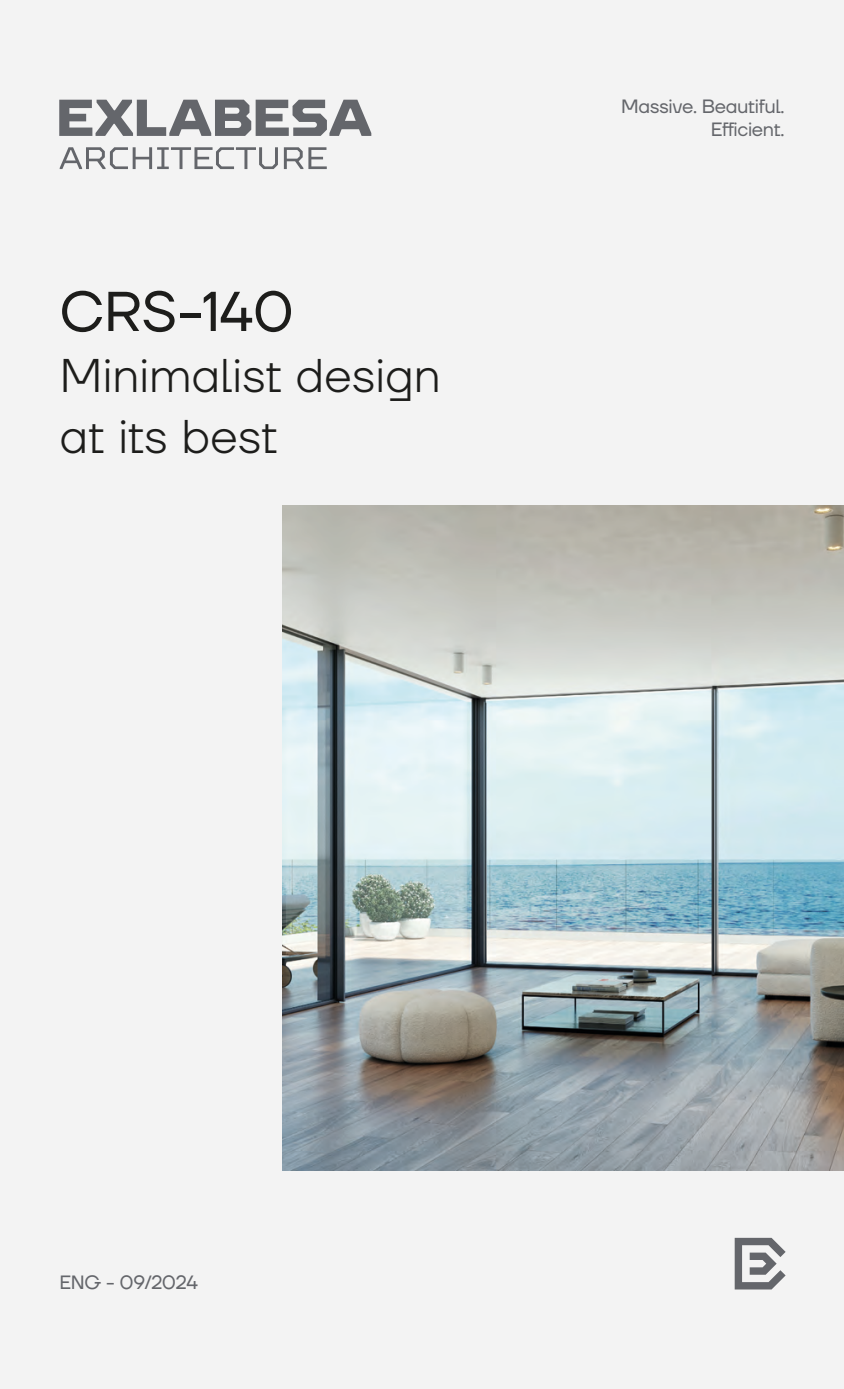
<style>
.page{position:relative;width:844px;height:1389px;background:#fff}
.page>*{position:absolute;margin:0;border:0;box-sizing:border-box;transform-origin:0 0}
.t1{font:56px "TT Firs Neue";letter-spacing:-.01em;color:#1d1d1b}
.t2{font:300 47.25px/61.2px "TT Firs Neue";letter-spacing:-.015em;color:#1d1d1b}
.t3{font:19.25px/23.1px "TT Firs Neue";letter-spacing:-.02em;color:#64666b;text-align:right}
</style>
<div class="page">
<div style="left:0;top:0;width:843px;height:1389px;background:#f3f3f3"></div>
<img style="left:283px;top:506px;width:560px;height:665px">
<svg style="left:59px;top:100px;width:312px;height:36px"></svg>
<svg style="left:60px;top:147px;width:218px;height:22px"></svg>
<svg style="left:284px;top:147px;width:43px;height:22px"></svg>
<svg style="left:734px;top:1238px;width:51px;height:51px"></svg>
<h1 class="t1" style="left:60px;top:273px;width:236px">CRS-140</h1>
<h2 class="t2" style="left:60px;top:344px;width:382px">Minimalist design at its best</h2>
<p class="t3" style="left:621px;top:95px;width:165px">Massive. Beautiful.<br>Efficient.</p>
<p class="t3" style="left:60px;top:1271px;width:140px">ENG - 09/2024</p>
</div>
